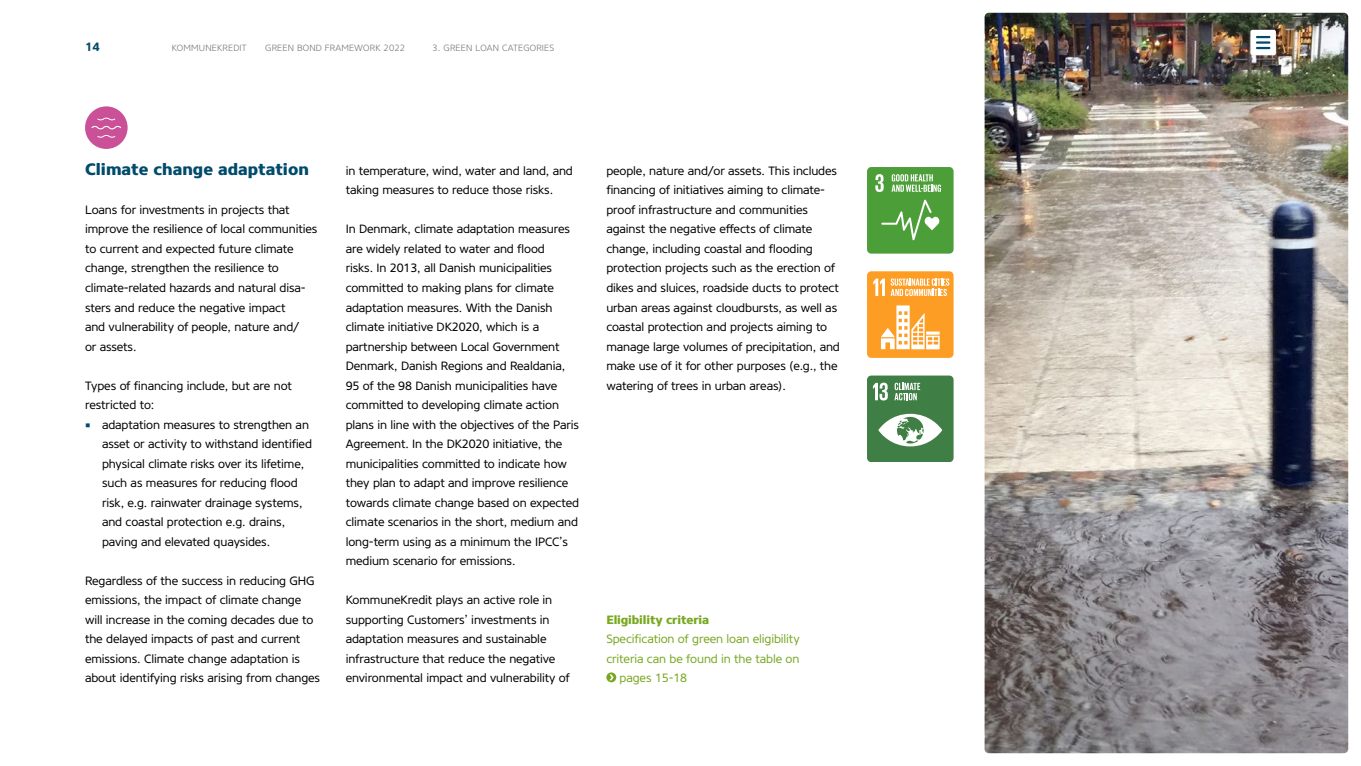
<style>
.page{position:relative;width:1361px;height:766px;background:#fff}
.page>*{position:absolute;margin:0;border:0;box-sizing:border-box;transform-origin:0 0}
.t1{font:800 16.5px "Core Sans NR75";color:#004b6c}
.t2{font:12px/19.5px "Core Sans NR45";letter-spacing:-.01em;color:#000}
.t3{font:12px "Core Sans NR45";letter-spacing:-.01em;color:#78a821}
.t4{font:800 12px "Core Sans NR75";letter-spacing:-.01em;color:#78a821}
.t5{font:700 12px "Core Sans NR65";color:#004b6c}
.t6{font:300 9px "Core Sans NR35";letter-spacing:.02em;color:#757474}
.s1{color:#004b6c}
</style>
<div class="page">
<img style="left:984px;top:13px;width:364px;height:740px">
<div style="left:867px;top:167px;width:86px;height:86px;background:#4c9f38;border-radius:4px"></div>
<svg style="left:875px;top:174px;width:8px;height:18px"></svg>
<svg style="left:881px;top:199px;width:58px;height:41px"></svg>
<svg style="left:891px;top:174px;width:50px;height:18px"></svg>
<div style="left:867px;top:375px;width:86px;height:87px;background:#3f7e44"></div>
<svg style="left:873px;top:382px;width:15px;height:18px"></svg>
<svg style="left:878px;top:413px;width:64px;height:33px"></svg>
<svg style="left:894px;top:382px;width:26px;height:18px"></svg>
<div style="left:867px;top:271px;width:86px;height:87px;background:#fd9d24;border-radius:4px"></div>
<svg style="left:873px;top:278px;width:76px;height:18px"></svg>
<svg style="left:881px;top:305px;width:58px;height:44px"></svg>
<svg style="left:606px;top:672px;width:10px;height:10px"></svg>
<svg style="left:609px;top:674px;width:4px;height:6px"></svg>
<div style="left:85px;top:106px;width:43px;height:43px;background:#ca5097;border-radius:50%"></div>
<svg style="left:91px;top:117px;width:31px;height:21px"></svg>
<div style="left:1250px;top:30px;width:26px;height:25px;background:#fff;border-radius:2px"></div>
<svg style="left:1257px;top:36px;width:12px;height:13px"></svg>
<p class="t5" style="left:85px;top:39px;width:16px">14</p>
<p class="t6" style="left:172px;top:42px;width:76px">KOMMUNEKREDIT</p>
<p class="t6" style="left:265px;top:42px;width:141px">GREEN BOND FRAMEWORK 2022</p>
<p class="t6" style="left:432px;top:42px;width:123px">3. GREEN LOAN CATEGORIES</p>
<h1 class="t1" style="left:85px;top:158px;width:225px">Climate change adaptation</h1>
<p class="t2" style="left:85px;top:200px;width:234px">Loans for investments in projects that improve the resilience of local communities to current and expected future climate change, strengthen the resilience to climate-related hazards and natural disa&shy;sters and reduce the negative impact<br>and vulnerability of people, nature and/<br>or assets.</p>
<p class="t2" style="left:85px;top:375px;width:208px">Types of financing include, but are not restricted to:</p>
<p class="t2" style="left:102px;top:414px;width:211px;text-indent:-17px"><span class="s1">▪</span> adaptation measures to strengthen an asset or activity to withstand identified physical climate risks over its lifetime, such as measures for reducing flood risk, e.g. rainwater drainage systems, and coastal protection e.g. drains, paving and elevated quaysides.</p>
<p class="t2" style="left:85px;top:570px;width:237px">Regardless of the success in reducing GHG emissions, the impact of climate change will increase in the coming decades due to the delayed impacts of past and current emissions. Climate change adaptation is about identifying risks arising from changes</p>
<p class="t2" style="left:346px;top:161px;width:229px">in temperature, wind, water and land, and taking measures to reduce those risks.</p>
<p class="t2" style="left:346px;top:219px;width:235px">In Denmark, climate adaptation measures are widely related to water and flood<br>risks. In 2013, all Danish municipalities committed to making plans for climate adaptation measures. With the Danish climate initiative DK2020, which is a partnership between Local Government Denmark, Danish Regions and Realdania, 95 of the 98 Danish municipalities have committed to developing climate action plans in line with the objectives of the Paris Agreement. In the DK2020 initiative, the municipalities committed to indicate how they plan to adapt and improve resilience towards climate change based on expected climate scenarios in the short, medium and long-term using as a minimum the IPCC’s medium scenario for emissions.</p>
<p class="t2" style="left:346px;top:590px;width:225px">KommuneKredit plays an active role in supporting Customers’ investments in adaptation measures and sustainable infrastructure that reduce the negative environmental impact and vulnerability of</p>
<p class="t2" style="left:606px;top:161px;width:235px">people, nature and/or assets. This includes financing of initiatives aiming to climate&shy;proof infrastructure and communities against the negative effects of climate change, including coastal and flooding protection projects such as the erection of dikes and sluices, roadside ducts to protect urban areas against cloudbursts, as well as coastal protection and projects aiming to manage large volumes of precipitation, and make use of it for other purposes (e.g., the watering of trees in urban areas).</p>
<p class="t4" style="left:606px;top:611px;width:104px">Eligibility criteria</p>
<p class="t3" style="left:606px;top:631px;width:195px">Specification of green loan eligibility</p>
<p class="t3" style="left:606px;top:650px;width:195px">criteria can be found in the table on</p>
<p class="t3" style="left:619px;top:670px;width:69px">pages 15-18</p>
</div>
